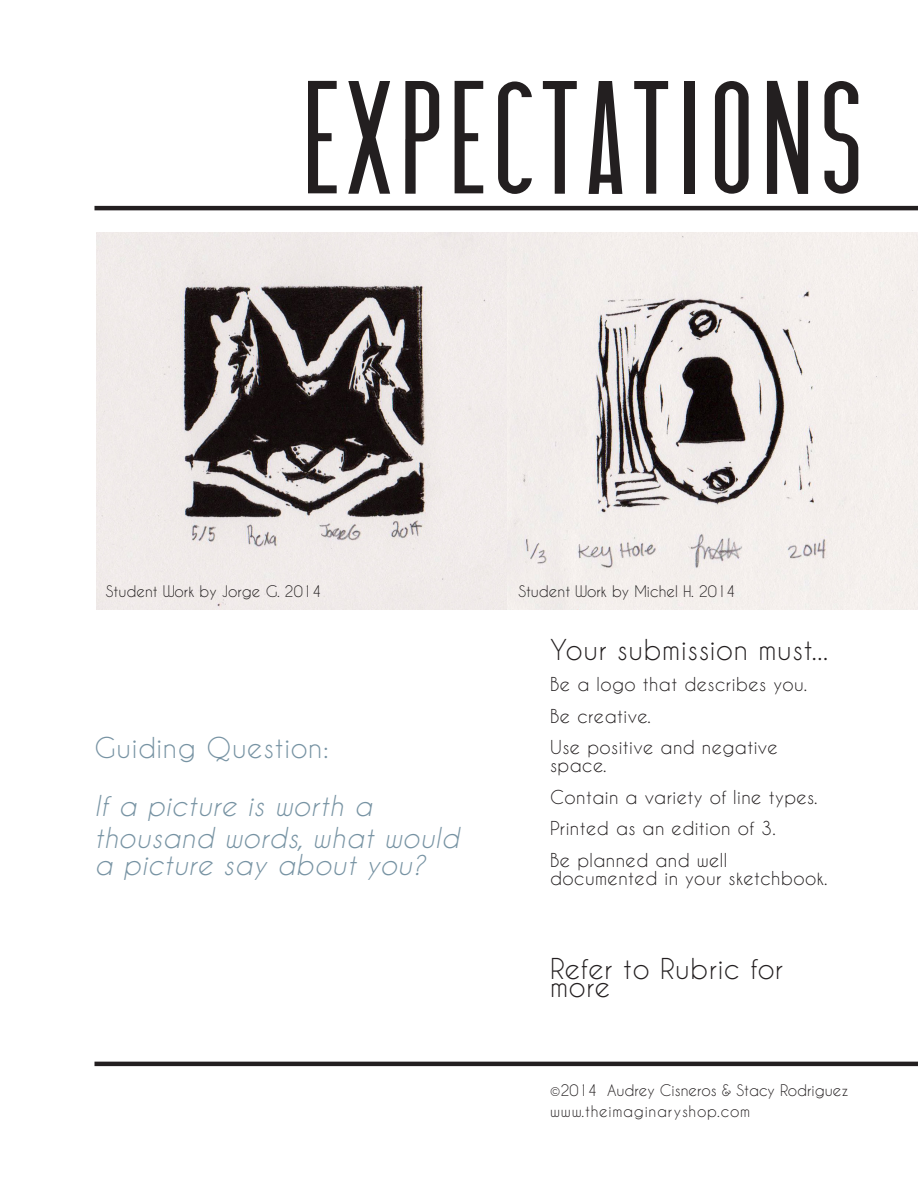
<style>
.page{position:relative;width:918px;height:1188px;background:#fff}
.page>*{position:absolute;margin:0;border:0;box-sizing:border-box;transform-origin:0 0}
.Body{font:118.5px "Innercity";letter-spacing:.025em;color:#231f20}
.Body-2{font:italic 27px/27px "Caviar Dreams";letter-spacing:.025em;color:#7793a3}
.Body-3{font:27px "Caviar Dreams";letter-spacing:.025em;color:#231f20}
.Body-4{font:27px "Caviar Dreams";letter-spacing:.025em;color:#7793a3}
.Body-5{font:18px/18px "Caviar Dreams";letter-spacing:.025em;color:#231f20}
.Company_Name{font:15px "Caviar Dreams";color:#231f20}
.Company_Name-2{font:15px "Caviar Dreams";letter-spacing:.05em;color:#231f20}
</style>
<div class="page">
<img style="left:96px;top:233px;width:821px;height:376px">
<hr style="left:94px;top:1062px;width:824px;height:4px;background:#231f20">
<hr style="left:94px;top:206px;width:824px;height:4px;background:#231f20">
<p class="Body" style="left:300px;top:59px;width:565px">EXPECTATIONS</p>
<p class="Company_Name" style="left:106px;top:582px;width:217px">Student Work by Jorge G. 2014</p>
<p class="Company_Name" style="left:518px;top:582px;width:218px">Student Work by Michel H. 2014</p>
<p class="Body-4" style="left:94px;top:731px;width:236px">Guiding Question:</p>
<p class="Body-2" style="left:94px;top:792px;width:279px">If a picture is worth a</p>
<p class="Body-2" style="left:94px;top:824px;width:366px">thousand words, what would a picture say about you?</p>
<p class="Body-3" style="left:550px;top:633px;width:280px">Your submission must...</p>
<p class="Body-5" style="left:550px;top:675px;width:259px">Be a logo that describes you.</p>
<p class="Body-5" style="left:550px;top:706px;width:102px">Be creative.</p>
<p class="Body-5" style="left:550px;top:738px;width:229px">Use positive and negative space.</p>
<p class="Body-5" style="left:550px;top:787px;width:269px">Contain a variety of line types.</p>
<p class="Body-5" style="left:550px;top:819px;width:227px">Printed as an edition of 3.</p>
<p class="Body-5" style="left:550px;top:850px;width:279px">Be planned and well documented in your sketchbook.</p>
<p class="Body-3" style="left:550px;top:953px;width:235px">Refer to Rubric for</p>
<p class="Body-3" style="left:550px;top:971px;width:62px">more</p>
<p class="Company_Name" style="left:550px;top:1082px;width:300px">©2014 Audrey Cisneros &amp; Stacy Rodriguez</p>
<p class="Company_Name-2" style="left:550px;top:1103px;width:202px">www.theimaginaryshop.com</p>
</div>
